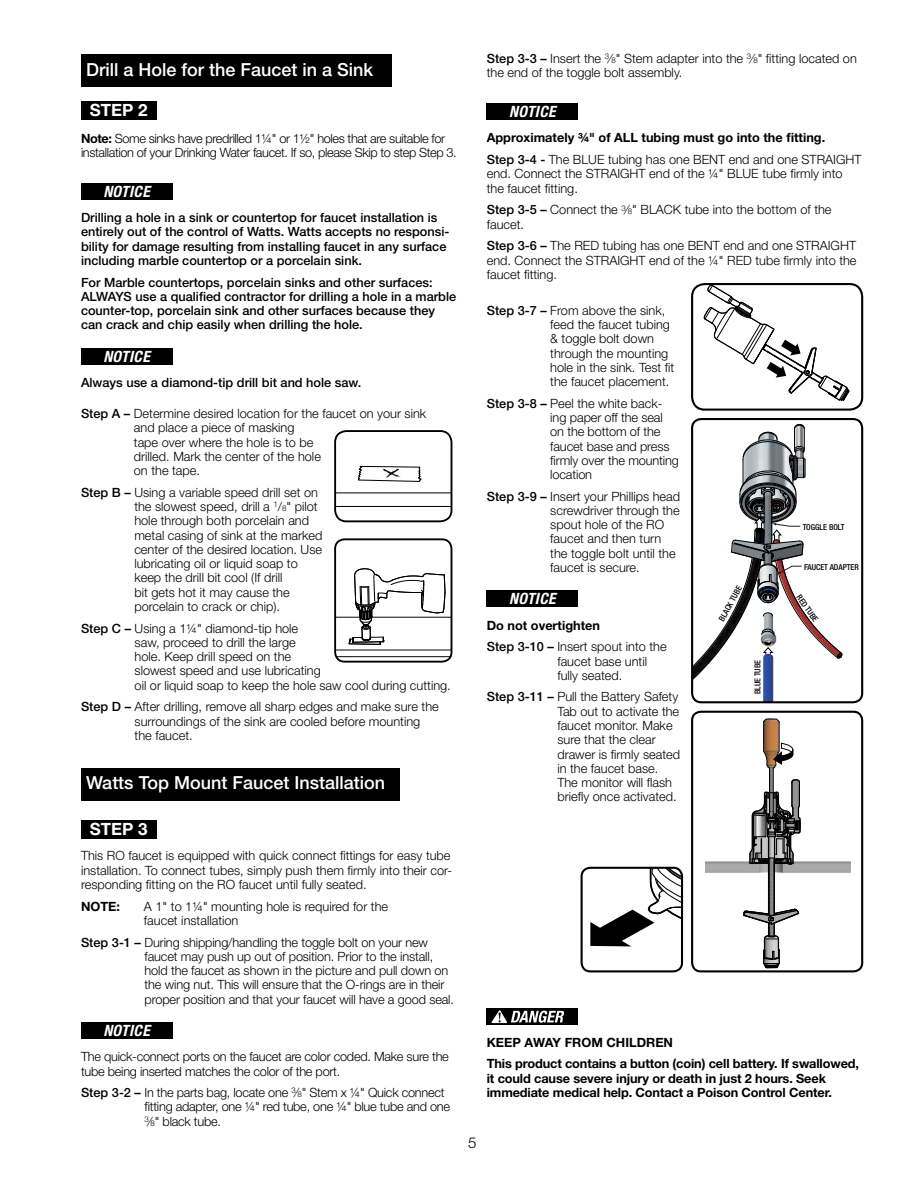
<style>
.page{position:relative;width:918px;height:1188px;background:#fff}
.page>*{position:absolute;margin:0;border:0;box-sizing:border-box;transform-origin:0 0}
.t1{font:500 18px "Helvetica Neue LT Std";color:#fff}
.t2{font:700 16.95px "Helvetica Neue LT Std";color:#fff}
.t3{font:italic 700 condensed 15.6px "Helvetica Neue LT Std";letter-spacing:.025em;color:#fff}
.t4{font:300 15px "Helvetica Neue LT Std";color:#000}
.t5{font:300 12.75px/14.2px "Helvetica Neue LT Std";color:#000}
.t6{font:500 12.75px/14.2px "Helvetica Neue LT Std";color:#000}
.t7{font:700 12.75px/21.8px "Helvetica Neue LT Std";letter-spacing:-.01em;color:#000}
.t8{font:300 12.75px/14.2px "Helvetica Neue LT Std";letter-spacing:-.02em;color:#000}
.t9{font:300 12.75px/14.2px "Helvetica Neue LT Std";letter-spacing:-.03em;color:#000}
.t10{font:500 condensed 8.1px "Helvetica Neue LT Std";color:#000}
.s1{font-weight:500}
.s2{font-size:7.95px}
.s3{font-weight:300}
.s4{font-weight:700}
</style>
<div class="page">
<div style="left:81px;top:768px;width:319px;height:33px;background:#000"></div>
<div style="left:81px;top:183px;width:91px;height:17px;background:#000"></div>
<div style="left:81px;top:348px;width:91px;height:17px;background:#000"></div>
<div style="left:81px;top:820px;width:76px;height:19px;background:#000"></div>
<div style="left:81px;top:1022px;width:91px;height:17px;background:#000"></div>
<div style="left:81px;top:101px;width:76px;height:18px;background:#000"></div>
<div style="left:81px;top:54px;width:311px;height:32px;background:#000"></div>
<div style="left:487px;top:103px;width:91px;height:17px;background:#000"></div>
<div style="left:487px;top:590px;width:91px;height:17px;background:#000"></div>
<div style="left:487px;top:1008px;width:91px;height:17px;background:#000"></div>
<svg style="left:491px;top:1010px;width:73px;height:13px"></svg>
<svg style="left:693px;top:424px;width:149px;height:278px"></svg>
<div style="left:691px;top:418px;width:172px;height:285px;border:2px solid #000;border-radius:9px"></div>
<svg style="left:704px;top:286px;width:146px;height:115px"></svg>
<div style="left:691px;top:283px;width:172px;height:128px;border:2px solid #000;border-radius:13px"></div>
<svg style="left:743px;top:718px;width:58px;height:251px"></svg>
<div style="left:691px;top:711px;width:172px;height:261px;border:2px solid #000;border-radius:9px"></div>
<svg style="left:590px;top:868px;width:92px;height:79px"></svg>
<div style="left:581px;top:867px;width:102px;height:105px;border:2px solid #000;border-radius:9px"></div>
<svg style="left:337px;top:568px;width:112px;height:92px"></svg>
<div style="left:334px;top:538px;width:118px;height:125px;border:2px solid #000;border-radius:9px"></div>
<svg style="left:335px;top:514px;width:117px;height:7px"></svg>
<hr style="left:335px;top:506px;width:117px;height:1px;background:#000">
<hr style="left:335px;top:493px;width:117px;height:1px;background:#000">
<svg style="left:358px;top:466px;width:63px;height:16px"></svg>
<div style="left:334px;top:430px;width:118px;height:92px;border:2px solid #000;border-radius:11px"></div>
<h1 class="t1" style="left:86px;top:59px;width:289px">Drill a Hole for the Faucet in a Sink</h1>
<p class="t5" style="left:487px;top:51px;width:372px"><span class="s1">Step 3-3 –</span> Insert the <sup>3</sup>⁄<span class="s2">8</span>" Stem adapter into the <sup>3</sup>⁄<span class="s2">8</span>" fitting located on the end of the toggle bolt assembly.</p>
<p class="t3" style="left:509px;top:102px;width:48px">NOTICE</p>
<p class="t7" style="left:487px;top:127px;width:376px">Approximately 3/4" of ALL tubing must go into the fitting.<br><span class="s1">Step 3-4 -</span> <span class="s3">The BLUE tubing has one BENT end and one STRAIGHT</span></p>
<p class="t5" style="left:487px;top:166px;width:357px">end. Connect the STRAIGHT end of the 1/4 " BLUE tube firmly into the faucet fitting.</p>
<p class="t5" style="left:487px;top:202px;width:346px"><span class="s1">Step 3-5 –</span> Connect the <sup>3</sup>⁄<span class="s2">8</span>" BLACK tube into the bottom of the faucet.</p>
<p class="t5" style="left:487px;top:238px;width:371px;text-align:justify"><span class="s1">Step 3-6 –</span> The RED tubing has one BENT end and one STRAIGHT end. Connect the STRAIGHT end of the 1/4 " RED tube firmly into the faucet fitting.</p>
<p class="t5" style="left:550px;top:303px;width:125px;text-indent:-64px"><span class="s1">Step 3-7 –</span> From above the sink, feed the faucet tubing &amp; toggle bolt down through the mounting hole in the sink. Test fit the faucet placement.</p>
<p class="t5" style="left:550px;top:396px;width:130px;text-indent:-64px"><span class="s1">Step 3-8 –</span> Peel the white back&shy;ing paper off the seal on the bottom of the faucet base and press firmly over the mounting location</p>
<p class="t5" style="left:550px;top:489px;width:131px;text-indent:-64px"><span class="s1">Step 3-9 –</span> Insert your Phillips head screwdriver through the spout hole of the RO faucet and then turn the toggle bolt until the faucet is secure.</p>
<p class="t3" style="left:509px;top:589px;width:48px">NOTICE</p>
<p class="t5" style="left:487px;top:614px;width:181px;line-height:21.8px"><span class="s4">Do not overtighten<br></span><span class="s1">Step 3-10 –</span> Insert spout into the</p>
<p class="t5" style="left:557px;top:654px;width:91px">faucet base until fully seated.</p>
<p class="t5" style="left:557px;top:690px;width:124px;text-indent:-71px"><span class="s1">Step 3-11 –</span> Pull the Battery Safety<br>Tab out to activate the faucet monitor. Make sure that the clear drawer is firmly seated in the faucet base.<br>The monitor will flash briefly once activated.</p>
<h2 class="t2" style="left:90px;top:100px;width:59px">STEP 2</h2>
<p class="t9" style="left:81px;top:131px;width:377px"><span class="s4">Note:</span> Some sinks have predrilled 1¼" or 1½" holes that are suitable for installation of your Drinking Water faucet. If so, please Skip to step Step 3.</p>
<p class="t3" style="left:103px;top:182px;width:48px">NOTICE</p>
<p class="t6" style="left:81px;top:210px;width:370px">Drilling a hole in a sink or countertop for faucet installation is entirely out of the control of Watts. Watts accepts no responsi&shy;bility for damage resulting from installing faucet in any surface including marble countertop or a porcelain sink.</p>
<p class="t6" style="left:81px;top:275px;width:377px">For Marble countertops, porcelain sinks and other surfaces:<br>ALWAYS use a qualified contractor for drilling a hole in a marble counter-top, porcelain sink and other surfaces because they can crack and chip easily when drilling the hole.</p>
<p class="t3" style="left:103px;top:347px;width:48px">NOTICE</p>
<p class="t6" style="left:81px;top:375px;width:282px">Always use a diamond-tip drill bit and hole saw.</p>
<p class="t5" style="left:134px;top:406px;width:294px;text-indent:-53px"><span class="s1">Step A –</span> Determine desired location for the faucet on your sink and place a piece of masking<br>tape over where the hole is to be<br>drilled. Mark the center of the hole<br>on the tape.</p>
<p class="t5" style="left:134px;top:485px;width:190px;text-indent:-53px"><span class="s1">Step B –</span> Using a variable speed drill set on the slowest speed, drill a <sup>1</sup>/<span class="s2">8</span>" pilot hole through both porcelain and metal casing of sink at the marked center of the desired location. Use lubricating oil or liquid soap to keep the drill bit cool (If drill<br>bit gets hot it may cause the porcelain to crack or chip).</p>
<p class="t5" style="left:135px;top:621px;width:318px;text-indent:-54px"><span class="s1">Step C –</span> Using a 1¼" diamond-tip hole<br>saw, proceed to drill the large<br>hole. Keep drill speed on the<br>slowest speed and use lubricating<br>oil or liquid soap to keep the hole saw cool during cutting.</p>
<p class="t5" style="left:135px;top:699px;width:306px;text-indent:-54px"><span class="s1">Step D –</span> After drilling, remove all sharp edges and make sure the surroundings of the sink are cooled before mounting the faucet.</p>
<h1 class="t1" style="left:86px;top:772px;width:301px">Watts Top Mount Faucet Installation</h1>
<h2 class="t2" style="left:90px;top:819px;width:59px">STEP 3</h2>
<p class="t5" style="left:81px;top:849px;width:373px">This RO faucet is equipped with quick connect fittings for easy tube installation. To connect tubes, simply push them firmly into their cor&shy;responding fitting on the RO faucet until fully seated.</p>
<p class="t7" style="left:81px;top:895px;width:40px">NOTE:</p>
<p class="t5" style="left:144px;top:899px;width:246px">A 1" to 1¼" mounting hole is required for the faucet installation</p>
<p class="t5" style="left:145px;top:935px;width:311px;text-indent:-64px"><span class="s1">Step 3-1 –</span> During shipping/handling the toggle bolt on your new faucet may push up out of position. Prior to the install, hold the faucet as shown in the picture and pull down on the wing nut. This will ensure that the O-rings are in their proper position and that your faucet will have a good seal.</p>
<p class="t3" style="left:103px;top:1021px;width:48px">NOTICE</p>
<p class="t8" style="left:81px;top:1049px;width:369px">The quick-connect ports on the faucet are color coded. Make sure the tube being inserted matches the color of the port.</p>
<p class="t8" style="left:145px;top:1085px;width:307px;text-indent:-64px"><span class="s1">Step 3-2 –</span> In the parts bag, locate one <sup>3</sup>⁄<span class="s2">8</span>" Stem x 1/4 " Quick connect fitting adapter, one 1/4 " red tube, one 1/4 " blue tube and one<br><sup>3</sup>⁄<span class="s2">8</span>" black tube.</p>
<p class="t10" style="left:803px;top:522px;width:43px">TOGGLE BOLT</p>
<p class="t10" style="left:804px;top:562px;width:56px">FAUCET ADAPTER</p>
<p class="t10" style="left:717px;top:618px;width:40px;rotate:-61deg">BLACK TUBE</p>
<p class="t10" style="left:803px;top:593px;width:32px;rotate:55deg">RED TUBE</p>
<p class="t10" style="left:753px;top:694px;width:36px;rotate:-90deg">BLUE TUBE</p>
<p class="t7" style="left:487px;top:1031px;width:374px">KEEP AWAY FROM CHILDREN<br>This product contains a button (coin) cell battery. If swallowed,</p>
<p class="t7" style="left:487px;top:1071px;width:347px;line-height:14.2px">it could cause severe injury or death in just 2 hours. Seek immediate medical help. Contact a Poison Control Center.</p>
<p class="t4" style="left:468px;top:1133px;width:10px">5</p>
</div>
